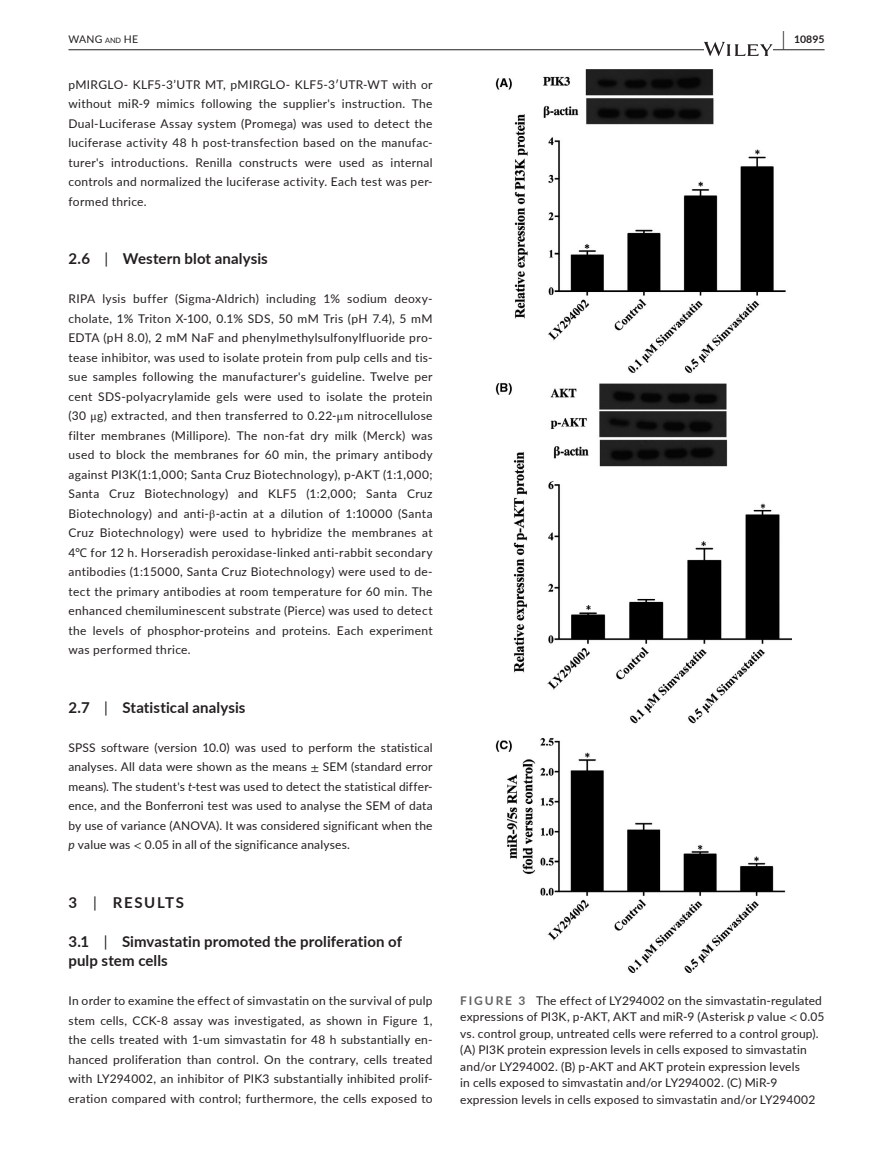
<style>
.page{position:relative;width:893px;height:1174px;background:#fff}
.page>*{position:absolute;margin:0;border:0;box-sizing:border-box;transform-origin:0 0}
.t1{font:700 15px/19.5px "Lato";letter-spacing:.005em;color:#231f20}
.t2{font:700 15px "Lato";letter-spacing:.105em;color:#231f20}
.t3{font:12px/19.5px "Lato";letter-spacing:.015em;color:#231f20;text-align:justify}
.t4{font:10.5px "Lato";letter-spacing:.02em;color:#231f20}
.t5{font:700 10.5px "Lato";color:#231f20}
.s1{font-size:7.35px}
.s2{font-size:19.5px}
.s3{font-weight:400}
.s4{font-family:"STIX"}
.s5{font-family:"Noto Sans"}
.s6{font-style:italic}
.s7{font-weight:700;color:#636366}
</style>
<div class="page">
<hr style="left:68px;top:49px;width:756px;height:1px;background:#231f20">
<svg style="left:704px;top:42px;width:69px;height:14px"></svg>
<img style="left:495px;top:69px;width:296px;height:903px">
<p class="t4" style="left:68px;top:31px;width:71px">WANG <span class="s1">and</span> HE</p>
<p class="t5" style="left:782px;top:31px;width:44px"><span class="s2">|</span> 10895</p>
<p class="t3" style="left:68px;top:74px;width:366px">pMIRGLO- KLF5-3’UTR MT, pMIRGLO- KLF5-3′UTR-WT with or without miR-9 mimics following the supplier's instruction. The Dual-Luciferase Assay system (Promega) was used to detect the luciferase activity 48 h post-transfection based on the manufac&shy;turer's introductions. Renilla constructs were used as internal controls and normalized the luciferase activity. Each test was per&shy;formed thrice.</p>
<p class="t1" style="left:68px;top:248px;width:201px">2.6 <span class="s3">|</span> Western blot analysis</p>
<p class="t3" style="left:68px;top:288px;width:366px">RIPA lysis buffer (Sigma-Aldrich) including 1% sodium deoxy&shy;cholate, 1% Triton X-100, 0.1% SDS, 50 mM Tris (pH 7.4), 5 mM EDTA (pH 8.0), 2 mM NaF and phenylmethylsulfonylfluoride pro&shy;tease inhibitor, was used to isolate protein from pulp cells and tis&shy;sue samples following the manufacturer's guideline. Twelve per cent SDS-polyacrylamide gels were used to isolate the protein (30 <span class="s4">μ</span>g) extracted, and then transferred to 0.22-<span class="s4">μ</span>m nitrocellulose filter membranes (Millipore). The non-fat dry milk (Merck) was used to block the membranes for 60 min, the primary antibody against PI3K(1:1,000; Santa Cruz Biotechnology), p-AKT (1:1,000; Santa Cruz Biotechnology) and KLF5 (1:2,000; Santa Cruz Biotechnology) and anti-<span class="s4">β</span>-actin at a dilution of 1:10000 (Santa Cruz Biotechnology) were used to hybridize the membranes at 4<span class="s5">℃</span> for 12 h. Horseradish peroxidase-linked anti-rabbit secondary antibodies (1:15000, Santa Cruz Biotechnology) were used to de&shy;tect the primary antibodies at room temperature for 60 min. The enhanced chemiluminescent substrate (Pierce) was used to detect the levels of phosphor-proteins and proteins. Each experiment was performed thrice.</p>
<p class="t1" style="left:68px;top:697px;width:179px">2.7 <span class="s3">|</span> Statistical analysis</p>
<p class="t3" style="left:68px;top:737px;width:366px">SPSS software (version 10.0) was used to perform the statistical analyses. All data were shown as the means <span class="s4">±</span> SEM (standard error means). The student's <span class="s6">t</span>-test was used to detect the statistical differ&shy;ence, and the Bonferroni test was used to analyse the SEM of data by use of variance (ANOVA). It was considered significant when the <span class="s6">p</span> value was <span class="s4">&lt;</span> 0.05 in all of the significance analyses.</p>
<p class="t2" style="left:68px;top:891px;width:117px">3 <span class="s3">|</span> RESULTS</p>
<p class="t1" style="left:68px;top:931px;width:335px">3.1 <span class="s3">|</span> Simvastatin promoted the proliferation of pulp stem cells</p>
<p class="t3" style="left:68px;top:990px;width:366px">In order to examine the effect of simvastatin on the survival of pulp stem cells, CCK-8 assay was investigated, as shown in Figure 1, the cells treated with 1-um simvastatin for 48 h substantially en&shy;hanced proliferation than control. On the contrary, cells treated with LY294002, an inhibitor of PIK3 substantially inhibited prolif&shy;eration compared with control; furthermore, the cells exposed to</p>
<p class="t3" style="left:460px;top:991px;width:366px;line-height:16.5px;text-align:left"><span class="s7">FIGURE 3</span> The effect of LY294002 on the simvastatin-regulated expressions of PI3K, p-AKT, AKT and miR-9 (Asterisk <span class="s6">p</span> value <span class="s4">&lt;</span> 0.05 vs. control group, untreated cells were referred to a control group). (A) PI3K protein expression levels in cells exposed to simvastatin and/or LY294002. (B) p-AKT and AKT protein expression levels<br>in cells exposed to simvastatin and/or LY294002. (C) MiR-9 expression levels in cells exposed to simvastatin and/or LY294002</p>
</div>
